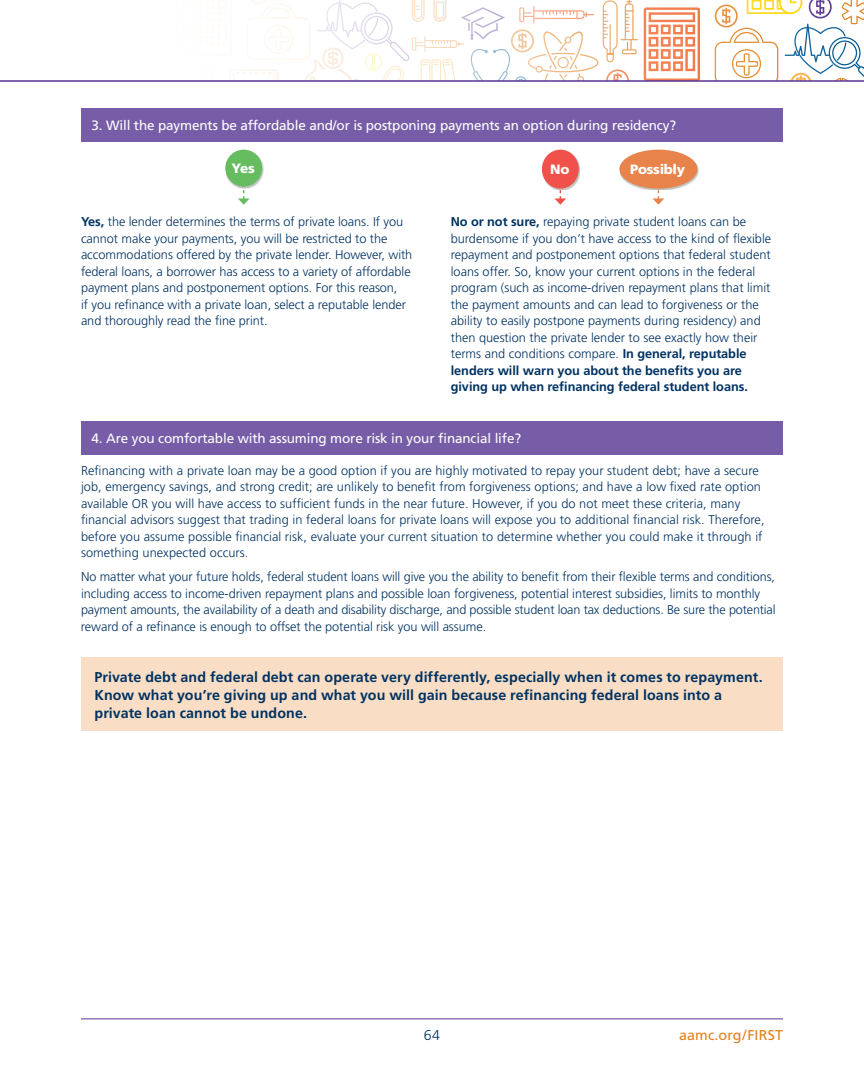
<style>
.page{position:relative;width:864px;height:1080px;background:#fff}
.page>*{position:absolute;margin:0;border:0;box-sizing:border-box;transform-origin:0 0}
.t1{font:700 14.25px/18px "Frutiger";letter-spacing:.005em;color:#003262}
.t2{font:14.25px "Frutiger";letter-spacing:.01em;color:#e37f1c}
.t3{font:300 14.25px "Frutiger";color:#003262}
.t4{font:13.5px "Frutiger";letter-spacing:-.01em;color:#fff}
.t5{font:900 13.5px "Frutiger";letter-spacing:-.025em;color:#fff}
.t6{font:300 12.75px/16.5px "Frutiger";color:#003262}
.s1{font-weight:700}
</style>
<div class="page">
<hr style="left:81px;top:1018px;width:702px;height:1px;background:#573393">
<svg style="left:644px;top:7px;width:56px;height:73px"></svg>
<svg style="left:715px;top:0;width:148px;height:80px"></svg>
<svg style="left:249px;top:0;width:389px;height:80px"></svg>
<hr style="left:0;top:80px;width:864px;height:2px;background:#573393">
<div style="left:81px;top:108px;width:702px;height:34px;background:#775da8"></div>
<div style="left:81px;top:422px;width:702px;height:33px;background:#775da8"></div>
<div style="left:226px;top:150px;width:37px;height:39px;background:#000;opacity:.25"></div>
<div style="left:225px;top:150px;width:37px;height:37px;background:#65bd60;border-radius:50%"></div>
<svg style="left:238px;top:185px;width:12px;height:20px"></svg>
<div style="left:542px;top:150px;width:38px;height:40px;background:#000;opacity:.25"></div>
<div style="left:542px;top:150px;width:37px;height:39px;background:#f0524b;border-radius:50%"></div>
<svg style="left:554px;top:187px;width:12px;height:18px"></svg>
<div style="left:620px;top:150px;width:79px;height:40px;background:#000;opacity:.25"></div>
<div style="left:619px;top:150px;width:78px;height:39px;background:#e7834b;border-radius:50%"></div>
<svg style="left:653px;top:188px;width:11px;height:17px"></svg>
<div style="left:81px;top:657px;width:702px;height:74px;background:#f9dec5"></div>
<p class="t4" style="left:92px;top:117px;width:586px">3. Will the payments be affordable and/or is postponing payments an option during residency?</p>
<p class="t5" style="left:232px;top:161px;width:25px">Yes</p>
<p class="t5" style="left:550px;top:162px;width:21px">No</p>
<p class="t5" style="left:630px;top:162px;width:56px">Possibly</p>
<p class="t6" style="left:81px;top:214px;width:333px"><span class="s1">Yes,</span> the lender determines the terms of private loans. If you cannot make your payments, you will be restricted to the accommodations offered by the private lender. However, with federal loans, a borrower has access to a variety of affordable payment plans and postponement options. For this reason,<br>if you refinance with a private loan, select a reputable lender and thoroughly read the fine print.</p>
<p class="t6" style="left:451px;top:214px;width:322px"><span class="s1">No or not sure,</span> repaying private student loans can be burdensome if you don’t have access to the kind of flexible repayment and postponement options that federal student loans offer. So, know your current options in the federal program (such as income-driven repayment plans that limit the payment amounts and can lead to forgiveness or the ability to easily postpone payments during residency) and then question the private lender to see exactly how their terms and conditions compare. <span class="s1">In general, reputable lenders will warn you about the benefits you are giving up when refinancing federal student loans.</span></p>
<p class="t4" style="left:92px;top:431px;width:431px">4. Are you comfortable with assuming more risk in your financial life?</p>
<p class="t6" style="left:81px;top:462px;width:685px">Refinancing with a private loan may be a good option if you are highly motivated to repay your student debt; have a secure job, emergency savings, and strong credit; are unlikely to benefit from forgiveness options; and have a low fixed rate option available OR you will have access to sufficient funds in the near future. However, if you do not meet these criteria, many financial advisors suggest that trading in federal loans for private loans will expose you to additional financial risk. Therefore, before you assume possible financial risk, evaluate your current situation to determine whether you could make it through if something unexpected occurs.</p>
<p class="t6" style="left:81px;top:569px;width:696px">No matter what your future holds, federal student loans will give you the ability to benefit from their flexible terms and conditions, including access to income-driven repayment plans and possible loan forgiveness, potential interest subsidies, limits to monthly payment amounts, the availability of a death and disability discharge, and possible student loan tax deductions. Be sure the potential reward of a refinance is enough to offset the potential risk you will assume.</p>
<p class="t1" style="left:94px;top:668px;width:670px">Private debt and federal debt can operate very differently, especially when it comes to repayment.<br>Know what you’re giving up and what you will gain because refinancing federal loans into a private loan cannot be undone.</p>
<p class="t3" style="left:424px;top:1027px;width:18px">64</p>
<p class="t2" style="left:679px;top:1026px;width:105px">aamc.org/FIRST</p>
</div>
